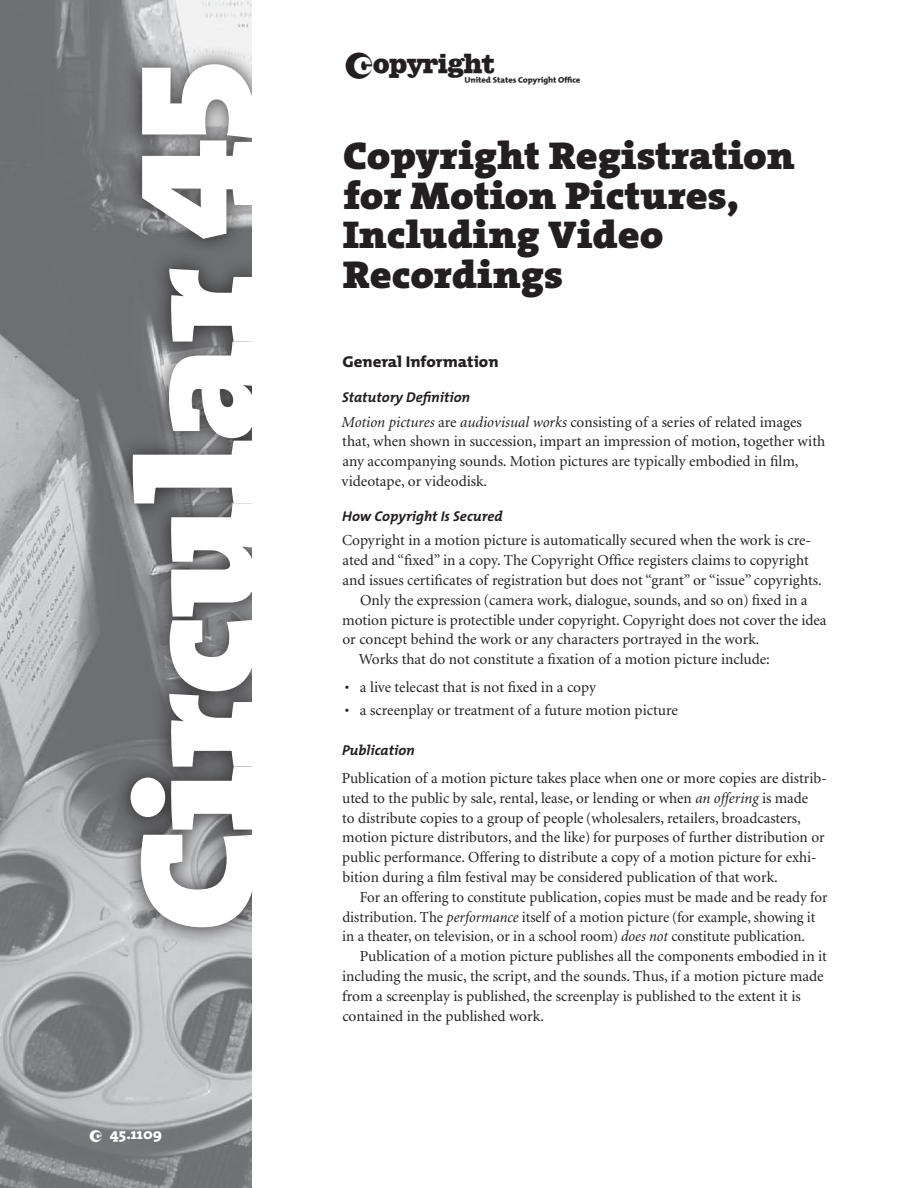
<style>
.page{position:relative;width:918px;height:1188px;background:#fff}
.page>*{position:absolute;margin:0;border:0;box-sizing:border-box;transform-origin:0 0}
.t1{font:900 165px "The Serif";letter-spacing:-.025em;color:#fff;scale:1.1 1}
.t2{font:900 39px/39.6px "The Serif";letter-spacing:-.005em;color:#231f20;scale:1.08 1}
.t3{font:33px "Copyright OTF";color:#231f20}
.t4{font:800 15.75px "The Mix";color:#231f20;scale:1.08 1}
.t5{font:15.3px/19.8px "Minion C";color:#231f20}
.t6{font:800 15px "The Serif";color:#fff;scale:1.07 1}
.t7{font:italic 700 14.25px "The Mix";color:#231f20}
.s1{font-family:"The Serif Black Caps";font-weight:400}
.s2{font-family:"Copyright OTF";font-weight:400}
.s3{font-style:italic}
</style>
<div class="page">
<img style="left:0;top:0;width:252px;height:1188px">
<div style="left:109px;top:43px;width:164px;height:901px;background:#231f20;opacity:.75"></div>
<div style="left:252px;top:14px;width:18px;height:998px;background:#fff"></div>
<div style="left:252px;top:0;width:60px;height:921px;background:#fff"></div>
<h1 class="t1" style="left:57px;top:932px;width:795px;rotate:-90deg">Circular <span class="s1">45</span></h1>
<p class="t6" style="left:90px;top:1122px;width:69px"><span class="s2">2</span> 45.1109</p>
<h3 class="t3" style="left:346px;top:50px;width:236px">w</h3>
<h2 class="t2" style="left:343px;top:135px;width:420px">Copyright Registration for Motion Pictures,<br>Including Video<br>Recordings</h2>
<p class="t4" style="left:342px;top:349px;width:146px">General Information</p>
<p class="t7" style="left:342px;top:385px;width:130px">Statutory Definition</p>
<p class="t5" style="left:342px;top:412px;width:485px"><span class="s3">Motion pictures</span> are <span class="s3">audiovisual works</span> consisting of a series of related images that, when shown in succession, impart an impression of motion, together with any accompanying sounds. Motion pictures are typically embodied in film, videotape, or videodisk.</p>
<p class="t7" style="left:342px;top:504px;width:162px">How Copyright Is Secured</p>
<p class="t5" style="left:342px;top:531px;width:470px">Copyright in a motion picture is automatically secured when the work is cre-</p>
<p class="t5" style="left:342px;top:551px;width:468px">ated and “fixed” in a copy. The Copyright Office registers claims to copyright</p>
<p class="t5" style="left:342px;top:571px;width:481px">and issues certificates of registration but does not “grant” or “issue” copyrights.</p>
<p class="t5" style="left:360px;top:591px;width:449px">Only the expression (camera work, dialogue, sounds, and so on) fixed in a</p>
<p class="t5" style="left:342px;top:610px;width:486px">motion picture is protectible under copyright. Copyright does not cover the idea</p>
<p class="t5" style="left:342px;top:630px;width:419px">or concept behind the work or any characters portrayed in the work.</p>
<p class="t5" style="left:359px;top:650px;width:412px">Works that do not constitute a fixation of a motion picture include:</p>
<p class="t5" style="left:345px;top:678px;width:252px">• a live telecast that is not fixed in a copy</p>
<p class="t5" style="left:345px;top:701px;width:335px">• a screenplay or treatment of a future motion picture</p>
<p class="t7" style="left:342px;top:738px;width:74px">Publication</p>
<p class="t5" style="left:342px;top:769px;width:487px">Publication of a motion picture takes place when one or more copies are distrib&shy;uted to the public by sale, rental, lease, or lending or when <span class="s3">an offering</span> is made<br>to distribute copies to a group of people (wholesalers, retailers, broadcasters, motion picture distributors, and the like) for purposes of further distribution or public performance. Offering to distribute a copy of a motion picture for exhi&shy;bition during a film festival may be considered publication of that work.</p>
<p class="t5" style="left:342px;top:888px;width:487px;text-indent:18px">For an offering to constitute publication, copies must be made and be ready for distribution. The <span class="s3">performance</span> itself of a motion picture (for example, showing it in a theater, on television, or in a school room) <span class="s3">does not</span> constitute publication.</p>
<p class="t5" style="left:342px;top:947px;width:486px;text-indent:18px">Publication of a motion picture publishes all the components embodied in it including the music, the script, and the sounds. Thus, if a motion picture made from a screenplay is published, the screenplay is published to the extent it is contained in the published work.</p>
</div>
